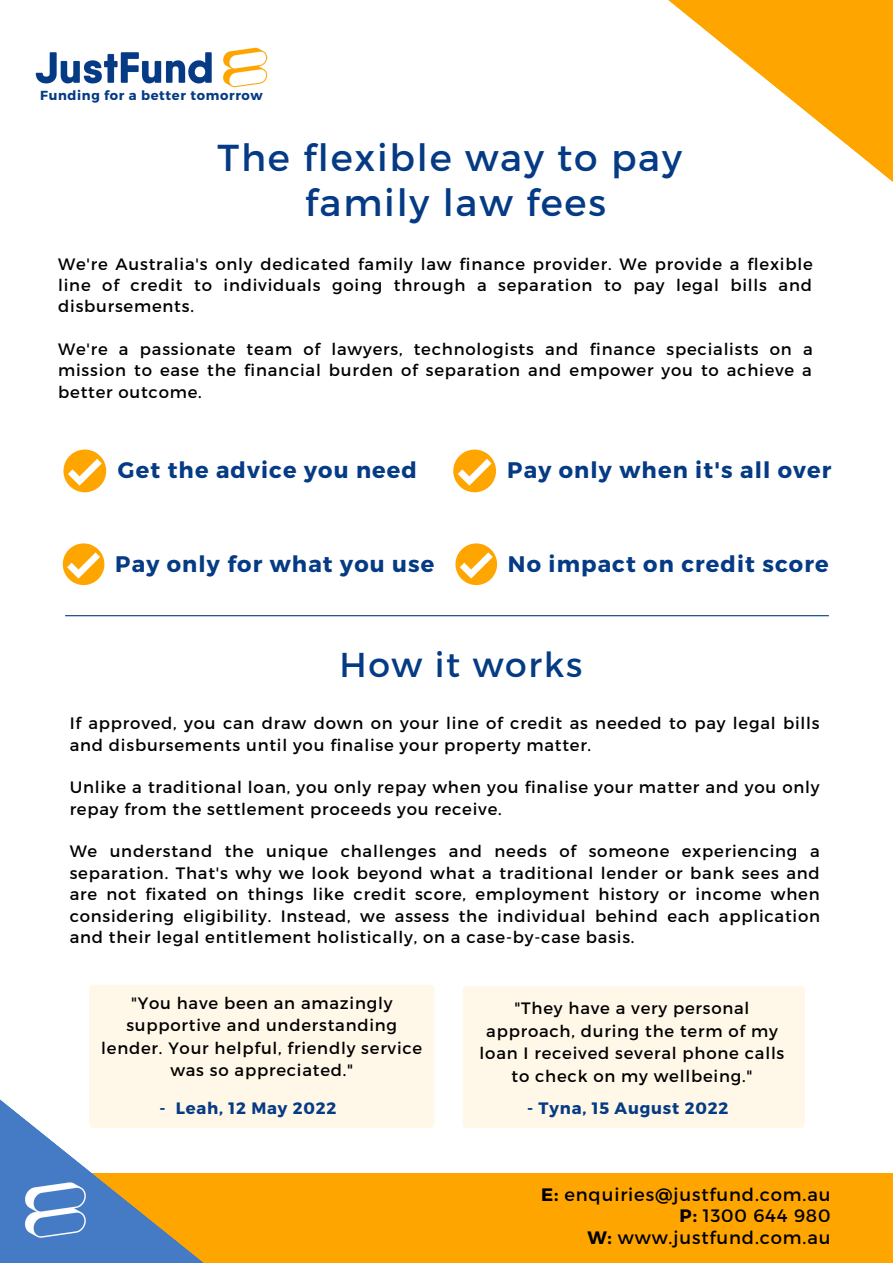
<style>
.page{position:relative;width:893px;height:1264px;background:#fff}
.page>*{position:absolute;margin:0;border:0;box-sizing:border-box;transform-origin:0 0}
.t1{font:37.5px/45px "Montserrat";letter-spacing:.05em;color:#053b84;text-align:center}
.t2{font:34.5px "Montserrat";letter-spacing:.05em;color:#053b84}
.t3{font:700 22.5px "Montserrat";letter-spacing:.05em;color:#053b84}
.t4{font:18px/21.3px "Montserrat";letter-spacing:.05em;color:#000;text-align:right}
.t5{font:16.5px/21.3px "Montserrat";letter-spacing:.05em;color:#000;text-align:justify}
.t6{font:700 16.5px "Montserrat";letter-spacing:.05em;color:#053b84}
.t7{font:700 13.05px "Montserrat";letter-spacing:.05em;color:#053b84}
.s1{font-weight:700}
</style>
<div class="page">
<svg style="left:478px;top:0;width:414px;height:617px"></svg>
<div style="left:0;top:1173px;width:892px;height:89px;background:#ffa500"></div>
<svg style="left:0;top:1099px;width:285px;height:163px"></svg>
<img style="left:35px;top:47px;width:233px;height:41px">
<div style="left:463px;top:985px;width:341px;height:142px;background:#fff7e7;border-radius:4px"></div>
<div style="left:89px;top:984px;width:345px;height:143px;background:#fff7e7;border-radius:4px"></div>
<svg style="left:63px;top:449px;width:43px;height:43px"></svg>
<svg style="left:453px;top:449px;width:43px;height:43px"></svg>
<svg style="left:63px;top:543px;width:41px;height:42px"></svg>
<svg style="left:455px;top:543px;width:42px;height:42px"></svg>
<img style="left:15px;top:1170px;width:80px;height:78px">
<hr style="left:65px;top:615px;width:763px;height:1px;background:#053b84">
<p class="t7" style="left:40px;top:87px;width:224px">Funding for a better tomorrow</p>
<h1 class="t1" style="left:217px;top:133px;width:466px">The flexible way to pay family law fees</h1>
<p class="t5" style="left:58px;top:252px;width:756px">We're Australia's only dedicated family law finance provider. We provide a flexible line of credit to individuals going through a separation to pay legal bills and disbursements.</p>
<p class="t5" style="left:58px;top:338px;width:756px">We're a passionate team of lawyers, technologists and finance specialists on a mission to ease the financial burden of separation and empower you to achieve a better outcome.</p>
<h3 class="t3" style="left:118px;top:455px;width:300px">Get the advice you need</h3>
<h3 class="t3" style="left:507px;top:455px;width:325px">Pay only when it's all over</h3>
<h3 class="t3" style="left:115px;top:549px;width:320px">Pay only for what you use</h3>
<h3 class="t3" style="left:508px;top:549px;width:322px">No impact on credit score</h3>
<h2 class="t2" style="left:339px;top:642px;width:244px">How it works</h2>
<p class="t5" style="left:70px;top:711px;width:751px">If approved, you can draw down on your line of credit as needed to pay legal bills and disbursements until you finalise your property matter.</p>
<p class="t5" style="left:70px;top:776px;width:751px">Unlike a traditional loan, you only repay when you finalise your matter and you only repay from the settlement proceeds you receive.</p>
<p class="t5" style="left:70px;top:840px;width:751px">We understand the unique challenges and needs of someone experiencing a separation. That's why we look beyond what a traditional lender or bank sees and are not fixated on things like credit score, employment history or income when considering eligibility. Instead, we assess the individual behind each application and their legal entitlement holistically, on a case-by-case basis.</p>
<p class="t5" style="left:101px;top:990px;width:322px;line-height:22.5px;text-align:center">"You have been an amazingly supportive and understanding lender. Your helpful, friendly service was so appreciated."</p>
<p class="t6" style="left:159px;top:1097px;width:178px">- Leah, 12 May 2022</p>
<p class="t6" style="left:527px;top:1097px;width:203px">- Tyna, 15 August 2022</p>
<p class="t5" style="left:479px;top:996px;width:306px;line-height:22.5px;text-align:center">"They have a very personal approach, during the term of my loan I received several phone calls to check on my wellbeing."</p>
<p class="t4" style="left:541px;top:1182px;width:291px"><span class="s1">E:</span> enquiries@justfund.com.au<br><span class="s1">P:</span> 1300 644 980<br><span class="s1">W:</span> www.justfund.com.au</p>
</div>
